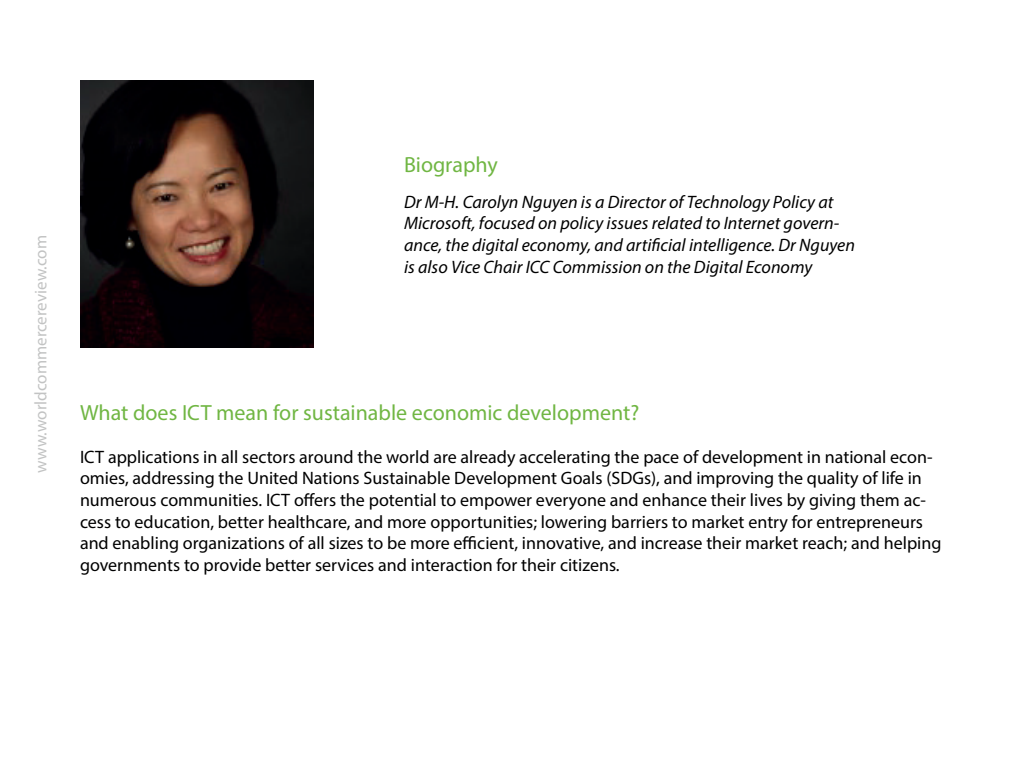
<style>
.page{position:relative;width:1024px;height:768px;background:#fff}
.page>*{position:absolute;margin:0;border:0;box-sizing:border-box;transform-origin:0 0}
.t1{font:22px "Myriad Pro";color:#70b643}
.t2{font:18px/21.6px "Myriad Pro";color:#000001}
.t3{font:italic 18px/21.6px "Myriad Pro";color:#000001}
.t4{font:17px "Myriad Pro";color:#c2c3c3}
</style>
<div class="page">
<img style="left:80px;top:80px;width:234px;height:268px">
<p class="t4" style="left:30px;top:473px;width:239px;rotate:-90deg">www.worldcommercereview.com</p>
<p class="t1" style="left:404px;top:151px;width:95px">Biography</p>
<p class="t3" style="left:404px;top:191px;width:453px">Dr M-H. Carolyn Nguyen is a Director of Technology Policy at Microsoft, focused on policy issues related to Internet govern&shy;ance, the digital economy, and artificial intelligence. Dr Nguyen is also Vice Chair ICC Commission on the Digital Economy</p>
<p class="t1" style="left:80px;top:399px;width:561px">What does ICT mean for sustainable economic development?</p>
<p class="t2" style="left:80px;top:446px;width:863px">ICT applications in all sectors around the world are already accelerating the pace of development in national econ&shy;omies, addressing the United Nations Sustainable Development Goals (SDGs), and improving the quality of life in numerous communities. ICT offers the potential to empower everyone and enhance their lives by giving them ac&shy;cess to education, better healthcare, and more opportunities; lowering barriers to market entry for entrepreneurs and enabling organizations of all sizes to be more efficient, innovative, and increase their market reach; and helping governments to provide better services and interaction for their citizens.</p>
</div>
